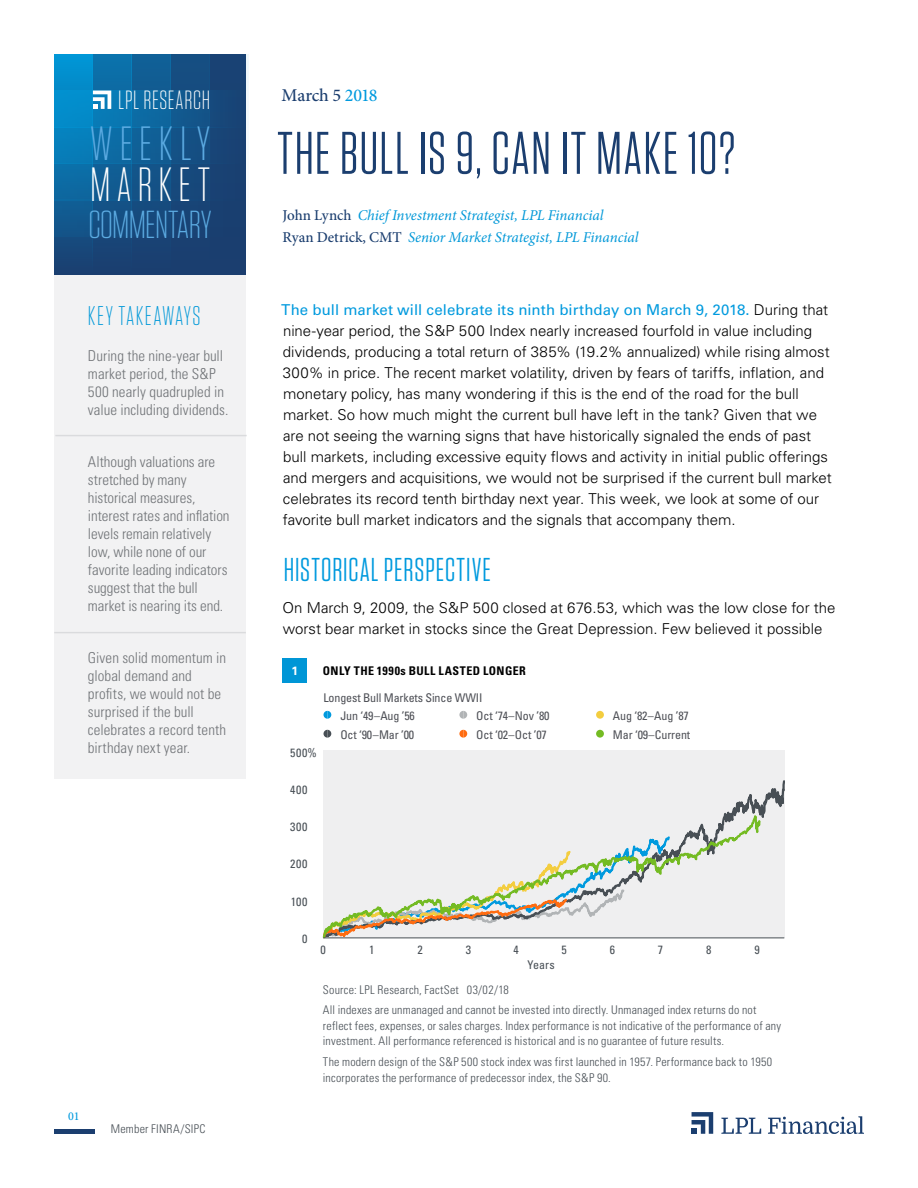
<style>
.page{position:relative;width:918px;height:1188px;background:#fff}
.page>*{position:absolute;margin:0;border:0;box-sizing:border-box;transform-origin:0 0}
.t1{font:60px "Tungsten Narrow";letter-spacing:.03em;color:#1b3e6f}
.t2{font:300 48px "Tungsten Narrow";letter-spacing:.13em;color:#fff}
.t3{font:300 48px "Tungsten Narrow";letter-spacing:.135em;color:#5cabe2;scale:1.04 1}
.t4{font:300 39px "Tungsten Narrow";letter-spacing:-.015em;color:#5cabe2;scale:1.04 1}
.t5{font:33px "Tungsten Narrow";letter-spacing:.03em;color:#009ade}
.t6{font:300 27px "Tungsten Narrow";letter-spacing:.055em;color:#0098d8}
.t7{font:300 26.25px "Tungsten Narrow";letter-spacing:.025em;color:#fff}
.t8{font:500 18px "Minion Pro";letter-spacing:-.015em;color:#1b3e6f}
.t9{font:300 15px/21px "Univers LT Std";color:#000}
.t10{font:300 condensed 15px/18px "Univers LT Std";color:#4b4f54}
.t11{font:italic 15px "Minion Pro";letter-spacing:-.005em;color:#0098d8}
.t12{font:300 condensed 12px/15.8px "Univers LT Std";letter-spacing:.02em;color:#484f55}
.t13{font:condensed 12px "Univers LT Std";letter-spacing:-.01em;color:#4d4f55}
.t14{font:condensed 12px "Univers LT Std";letter-spacing:.06em;color:#484f55}
.t15{font:700 condensed 12px "Univers LT Std";letter-spacing:.035em;color:#000}
.t16{font:500 12px "Minion Pro";color:#009ade}
.t17{font:700 12px "Univers LT Std";color:#fff}
.s1{color:#009ade}
.s2{font-weight:500;font-style:normal;color:#1b3e6f}
.s3{font-weight:400;color:#009ade}
</style>
<div class="page">
<hr style="left:54px;top:1130px;width:40px;height:4px;background:#1b3e6f">
<svg style="left:692px;top:1112px;width:21px;height:22px"></svg>
<svg style="left:721px;top:1118px;width:40px;height:16px"></svg>
<svg style="left:768px;top:1116px;width:96px;height:18px"></svg>
<svg style="left:93px;top:54px;width:39px;height:221px;background:#106198"></svg>
<div style="left:209px;top:54px;width:39px;height:220px;background:#194274"></div>
<svg style="left:171px;top:54px;width:38px;height:221px;background:#164b7f"></svg>
<svg style="left:132px;top:54px;width:39px;height:221px;background:#12578d"></svg>
<svg style="left:54px;top:54px;width:39px;height:221px;background:#0975af"></svg>
<div style="left:54px;top:164px;width:194px;height:36px;background:linear-gradient(to right,#0769a3,#244371)"></div>
<div style="left:54px;top:200px;width:194px;height:37px;background:linear-gradient(to right,#0d568d,#244372)"></div>
<div style="left:54px;top:127px;width:194px;height:37px;background:linear-gradient(to right,#017fbd,#244472)"></div>
<svg style="left:93px;top:91px;width:18px;height:18px"></svg>
<div style="left:54px;top:275px;width:192px;height:503px;background:#efeff0"></div>
<hr style="left:54px;top:632px;width:192px;height:1px;background:#484f55">
<hr style="left:55px;top:435px;width:192px;height:1px;background:#484f55">
<div style="left:282px;top:659px;width:25px;height:24px;background:#0096d6"></div>
<div style="left:323px;top:751px;width:461px;height:187px;background:#efeff0"></div>
<svg style="left:324px;top:711px;width:7px;height:8px"></svg>
<svg style="left:459px;top:711px;width:8px;height:8px"></svg>
<svg style="left:596px;top:711px;width:8px;height:8px"></svg>
<svg style="left:324px;top:730px;width:7px;height:8px"></svg>
<svg style="left:459px;top:730px;width:8px;height:8px"></svg>
<svg style="left:596px;top:730px;width:8px;height:8px"></svg>
<svg style="left:736px;top:780px;width:48px;height:158px"></svg>
<svg style="left:322px;top:805px;width:440px;height:133px"></svg>
<hr style="left:323px;top:938px;width:461px;height:1px;background:#484f55">
<h3 class="t7" style="left:118px;top:87px;width:93px">LPL RESEARCH</h3>
<h2 class="t3" style="left:90px;top:120px;width:117px">WEEKLY</h2>
<h2 class="t2" style="left:90px;top:161px;width:121px">MARKET</h2>
<h3 class="t4" style="left:88px;top:205px;width:120px">COMMENTARY</h3>
<h3 class="t6" style="left:88px;top:302px;width:114px">KEY TAKEAWAYS</h3>
<p class="t10" style="left:88px;top:347px;width:142px">During the nine-year bull market period, the S&amp;P<br>500 nearly quadrupled in value including dividends.</p>
<p class="t10" style="left:88px;top:453px;width:143px">Although valuations are stretched by many historical measures, interest rates and inflation levels remain relatively low, while none of our favorite leading indicators suggest that the bull market is nearing its end.</p>
<p class="t10" style="left:88px;top:648px;width:140px">Given solid momentum in global demand and profits, we would not be surprised if the bull celebrates a record tenth birthday next year.</p>
<p class="t16" style="left:68px;top:1108px;width:13px">01</p>
<p class="t12" style="left:111px;top:1121px;width:96px">Member FINRA/SIPC</p>
<p class="t8" style="left:282px;top:83px;width:97px">March 5 <span class="s1">2018</span></p>
<h1 class="t1" style="left:277px;top:123px;width:459px">THE BULL IS 9, CAN IT MAKE 10?</h1>
<p class="t11" style="left:283px;top:205px;width:322px"><span class="s2">John Lynch</span> Chief Investment Strategist, LPL Financial</p>
<p class="t11" style="left:283px;top:227px;width:357px"><span class="s2">Ryan Detrick, CMT</span> Senior Market Strategist, LPL Financial</p>
<p class="t9" style="left:281px;top:300px;width:552px"><span class="s3">The bull market will celebrate its ninth birthday on March 9, 2018.</span> During that nine-year period, the S&amp;P 500 Index nearly increased fourfold in value including dividends, producing a total return of 385% (19.2% annualized) while rising almost 300% in price. The recent market volatility, driven by fears of tariffs, inflation, and monetary policy, has many wondering if this is the end of the road for the bull market. So how much might the current bull have left in the tank? Given that we are not seeing the warning signs that have historically signaled the ends of past bull markets, including excessive equity flows and activity in initial public offerings and mergers and acquisitions, we would not be surprised if the current bull market celebrates its record tenth birthday next year. This week, we look at some of our favorite bull market indicators and the signals that accompany them.</p>
<h3 class="t5" style="left:284px;top:553px;width:209px">HISTORICAL PERSPECTIVE</h3>
<p class="t9" style="left:282px;top:597px;width:555px">On March 9, 2009, the S&amp;P 500 closed at 676.53, which was the low close for the worst bear market in stocks since the Great Depression. Few believed it possible</p>
<p class="t17" style="left:291px;top:663px;width:8px">1</p>
<p class="t15" style="left:323px;top:664px;width:204px">ONLY THE 1990s BULL LASTED LONGER</p>
<p class="t13" style="left:323px;top:690px;width:161px">Longest Bull Markets Since WWII</p>
<p class="t14" style="left:290px;top:745px;width:28px">500%</p>
<p class="t14" style="left:290px;top:782px;width:19px">400</p>
<p class="t14" style="left:290px;top:819px;width:19px">300</p>
<p class="t14" style="left:290px;top:857px;width:19px">200</p>
<p class="t14" style="left:291px;top:894px;width:18px">100</p>
<p class="t14" style="left:302px;top:931px;width:7px">0</p>
<p class="t13" style="left:340px;top:708px;width:76px">Jun ‘49–Aug ’56</p>
<p class="t13" style="left:476px;top:708px;width:75px">Oct ‘74–Nov ’80</p>
<p class="t13" style="left:613px;top:708px;width:77px">Aug ‘82–Aug ’87</p>
<p class="t13" style="left:340px;top:727px;width:75px">Oct ‘90–Mar ’00</p>
<p class="t13" style="left:476px;top:727px;width:72px">Oct ‘02–Oct ’07</p>
<p class="t13" style="left:613px;top:727px;width:79px">Mar ‘09–Current</p>
<p class="t14" style="left:320px;top:943px;width:7px">0</p>
<p class="t14" style="left:369px;top:943px;width:7px">1</p>
<p class="t14" style="left:417px;top:943px;width:7px">2</p>
<p class="t14" style="left:466px;top:943px;width:7px">3</p>
<p class="t14" style="left:514px;top:943px;width:7px">4</p>
<p class="t14" style="left:562px;top:943px;width:7px">5</p>
<p class="t14" style="left:610px;top:943px;width:7px">6</p>
<p class="t14" style="left:658px;top:943px;width:7px">7</p>
<p class="t14" style="left:706px;top:943px;width:7px">8</p>
<p class="t14" style="left:754px;top:943px;width:7px">9</p>
<p class="t14" style="left:527px;top:957px;width:29px">Years</p>
<p class="t12" style="left:323px;top:979px;width:435px;line-height:20.4px">Source: LPL Research, FactSet 03/02/18<br>All indexes are unmanaged and cannot be invested into directly. Unmanaged index returns do not</p>
<p class="t12" style="left:323px;top:1018px;width:460px">reflect fees, expenses, or sales charges. Index performance is not indicative of the performance of any investment. All performance referenced is historical and is no guarantee of future results.</p>
<p class="t12" style="left:323px;top:1054px;width:451px">The modern design of the S&amp;P 500 stock index was first launched in 1957. Performance back to 1950 incorporates the performance of predecessor index, the S&amp;P 90.</p>
</div>
